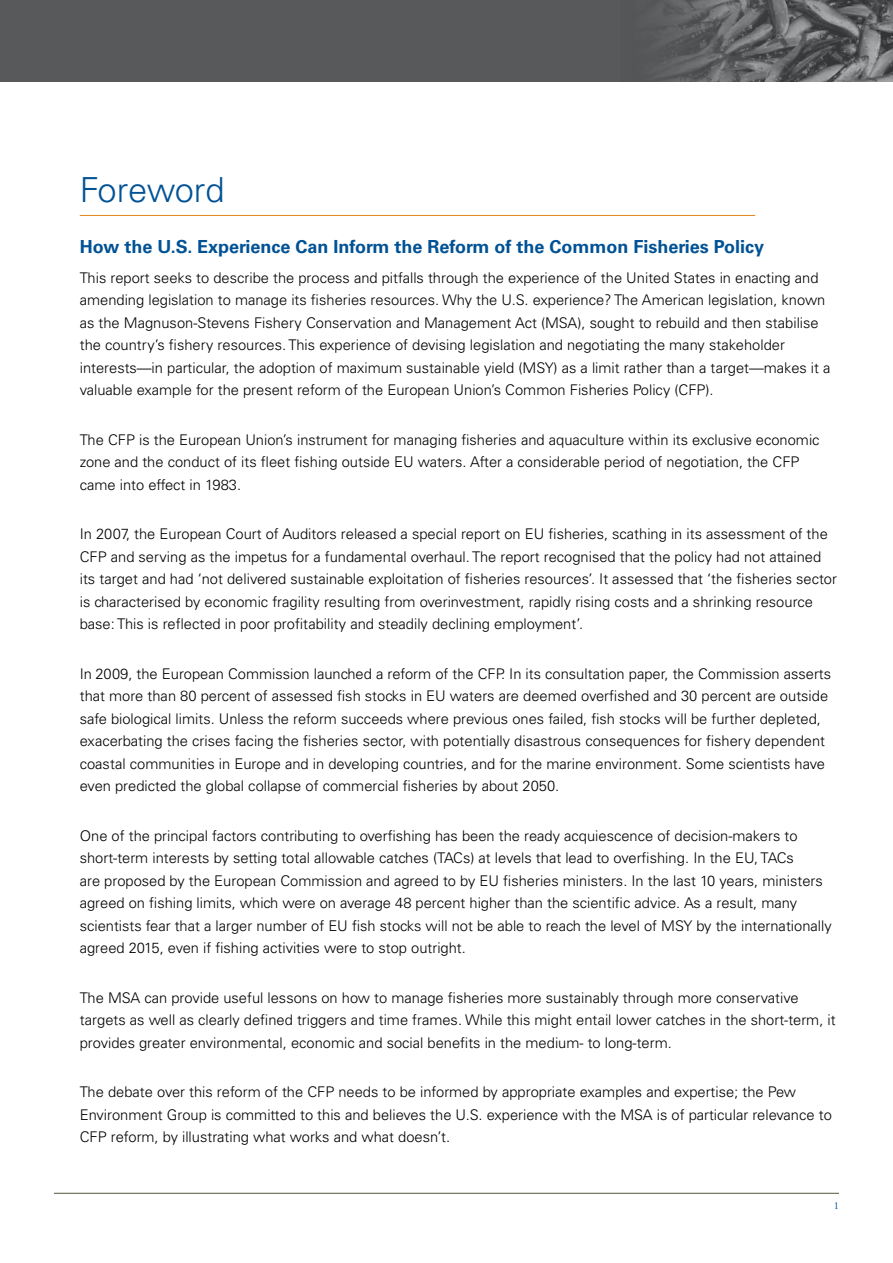
<style>
.page{position:relative;width:893px;height:1263px;background:#fff}
.page>*{position:absolute;margin:0;border:0;box-sizing:border-box;transform-origin:0 0}
.t1{font:300 34.5px "Univers";letter-spacing:-.02em;color:#005295}
.t2{font:700 18px "Univers";color:#005295}
.t3{font:300 14.7px/22.5px "Univers";color:#000}
.t4{font:10.5px "Adobe Garamond";color:#005295}
</style>
<div class="page">
<hr style="left:54px;top:1193px;width:785px;height:1px;background:#555540">
<div style="left:0;top:0;width:893px;height:81px;background:#58595b"></div>
<hr style="left:80px;top:215px;width:675px;height:1px;background:#e0861b">
<img style="left:661px;top:0;width:232px;height:81px">
<h1 class="t1" style="left:80px;top:169px;width:146px">Foreword</h1>
<p class="t2" style="left:80px;top:237px;width:686px">How the U.S. Experience Can Inform the Reform of the Common Fisheries Policy</p>
<p class="t3" style="left:80px;top:266px;width:752px">This report seeks to describe the process and pitfalls through the experience of the United States in enacting and amending legislation to manage its fisheries resources. Why the U.S. experience? The American legislation, known as the Magnuson-Stevens Fishery Conservation and Management Act (MSA), sought to rebuild and then stabilise the country’s fishery resources. This experience of devising legislation and negotiating the many stakeholder interests—in particular, the adoption of maximum sustainable yield (MSY) as a limit rather than a target—makes it a valuable example for the present reform of the European Union’s Common Fisheries Policy (CFP).</p>
<p class="t3" style="left:80px;top:428px;width:741px">The CFP is the European Union’s instrument for managing fisheries and aquaculture within its exclusive economic zone and the conduct of its fleet fishing outside EU waters. After a considerable period of negotiation, the CFP came into effect in 1983.</p>
<p class="t3" style="left:80px;top:523px;width:759px">In 2007, the European Court of Auditors released a special report on EU fisheries, scathing in its assessment of the CFP and serving as the impetus for a fundamental overhaul. The report recognised that the policy had not attained its target and had ‘not delivered sustainable exploitation of fisheries resources’. It assessed that ‘the fisheries sector is characterised by economic fragility resulting from overinvestment, rapidly rising costs and a shrinking resource base: This is reflected in poor profitability and steadily declining employment’.</p>
<p class="t3" style="left:80px;top:662px;width:753px">In 2009, the European Commission launched a reform of the CFP. In its consultation paper, the Commission asserts that more than 80 percent of assessed fish stocks in EU waters are deemed overfished and 30 percent are outside safe biological limits. Unless the reform succeeds where previous ones failed, fish stocks will be further depleted, exacerbating the crises facing the fisheries sector, with potentially disastrous consequences for fishery dependent coastal communities in Europe and in developing countries, and for the marine environment. Some scientists have even predicted the global collapse of commercial fisheries by about 2050.</p>
<p class="t3" style="left:80px;top:824px;width:753px">One of the principal factors contributing to overfishing has been the ready acquiescence of decision-makers to short-term interests by setting total allowable catches (TACs) at levels that lead to overfishing. In the EU, TACs<br>are proposed by the European Commission and agreed to by EU fisheries ministers. In the last 10 years, ministers agreed on fishing limits, which were on average 48 percent higher than the scientific advice. As a result, many scientists fear that a larger number of EU fish stocks will not be able to reach the level of MSY by the internationally agreed 2015, even if fishing activities were to stop outright.</p>
<p class="t3" style="left:80px;top:986px;width:757px">The MSA can provide useful lessons on how to manage fisheries more sustainably through more conservative targets as well as clearly defined triggers and time frames. While this might entail lower catches in the short-term, it provides greater environmental, economic and social benefits in the medium- to long-term.</p>
<p class="t3" style="left:80px;top:1081px;width:753px">The debate over this reform of the CFP needs to be informed by appropriate examples and expertise; the Pew<br>Environment Group is committed to this and believes the U.S. experience with the MSA is of particular relevance to<br>CFP reform, by illustrating what works and what doesn’t.</p>
<p class="t4" style="left:834px;top:1200px;width:7px">1</p>
</div>
